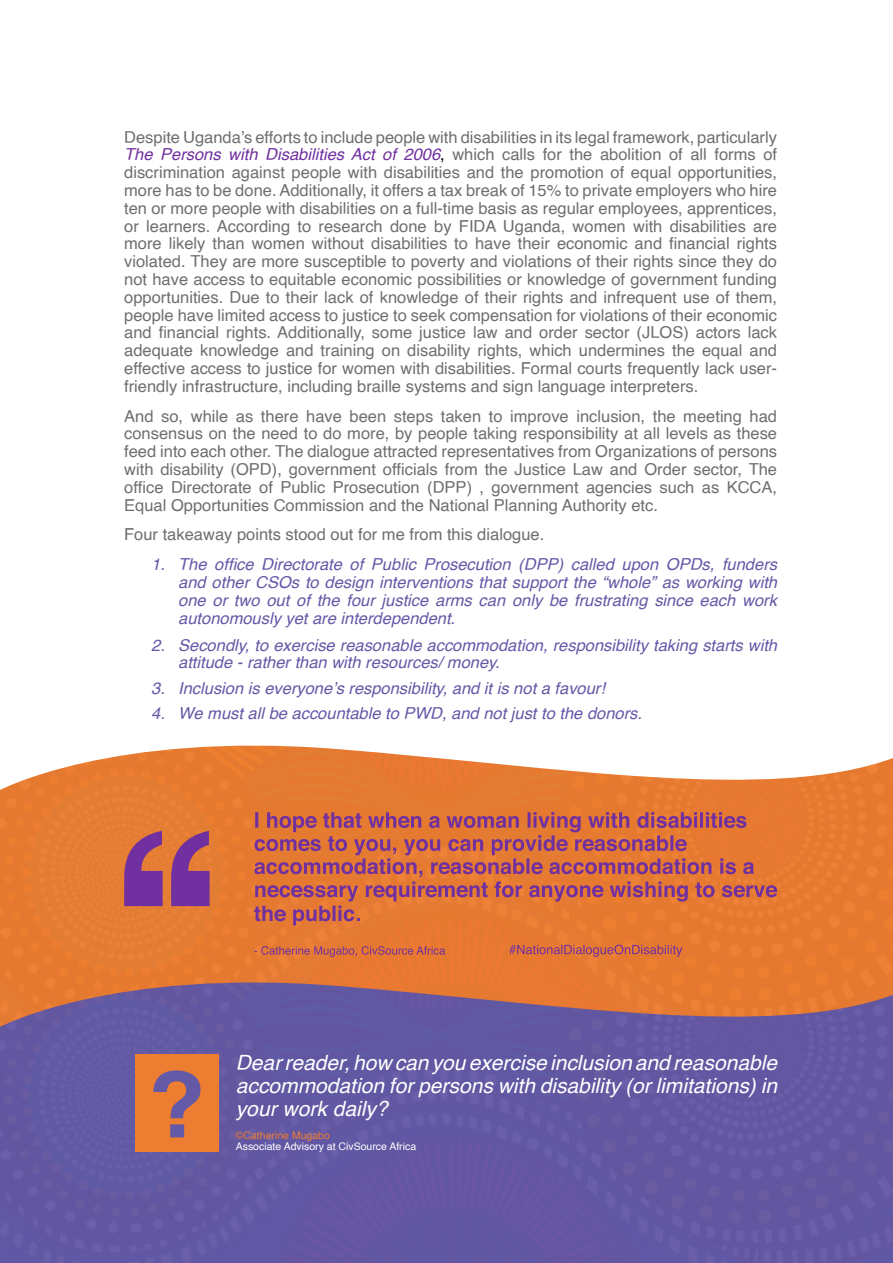
<style>
.page{position:relative;width:893px;height:1263px;background:#fff}
.page>*{position:absolute;margin:0;border:0;box-sizing:border-box;transform-origin:0 0}
.t1{font:italic 21px/22.6px "Helvetica";color:#fff;text-align:justify}
.t2{font:16.5px/17.9px "Helvetica";color:#6d6e71;text-align:justify}
.t3{font:italic 16.5px/17.9px "Helvetica";color:#6459a7;text-align:justify}
.t4{font:10.5px "Helvetica";color:#fff}
.t5{font:10.5px "Helvetica";color:#ed7d31}
.s1{font-style:italic;color:#7030a0}
.s2{color:#000}
</style>
<div class="page">
<img style="left:0;top:746px;width:893px;height:222px">
<div style="left:0;top:968px;width:893px;height:14px;background:#e67930"></div>
<img style="left:0;top:982px;width:893px;height:281px">
<div style="left:135px;top:1054px;width:84px;height:98px;background:#ed7d31"></div>
<svg style="left:509px;top:945px;width:173px;height:12px;background:#c8664d"></svg>
<svg style="left:254px;top:946px;width:191px;height:11px;background:#cc6949"></svg>
<svg style="left:124px;top:831px;width:86px;height:75px;background:#9a4b79"></svg>
<svg style="left:153px;top:1070px;width:47px;height:67px"></svg>
<svg style="left:254px;top:812px;width:523px;height:113px;background:#cc6a49"></svg>
<p class="t2" style="left:124px;top:128px;width:654px">Despite Uganda’s efforts to include people with disabilities in its legal framework, particularly <span class="s1">The Persons with Disabilities Act of 2006</span><span class="s2">,</span> which calls for the abolition of all forms of discrimination against people with disabilities and the promotion of equal opportunities, more has to be done. Additionally, it offers a tax break of 15% to private employers who hire ten or more people with disabilities on a full-time basis as regular employees, apprentices, or learners. According to research done by FIDA Uganda, women with disabilities are more likely than women without disabilities to have their economic and financial rights violated. They are more susceptible to poverty and violations of their rights since they do not have access to equitable economic possibilities or knowledge of government funding opportunities. Due to their lack of knowledge of their rights and infrequent use of them, people have limited access to justice to seek compensation for violations of their economic and financial rights. Additionally, some justice law and order sector (JLOS) actors lack adequate knowledge and training on disability rights, which undermines the equal and effective access to justice for women with disabilities. Formal courts frequently lack user&shy;friendly infrastructure, including braille systems and sign language interpreters.</p>
<p class="t2" style="left:124px;top:407px;width:654px">And so, while as there have been steps taken to improve inclusion, the meeting had consensus on the need to do more, by people taking responsibility at all levels as these feed into each other. The dialogue attracted representatives from Organizations of persons with disability (OPD), government officials from the Justice Law and Order sector, The office Directorate of Public Prosecution (DPP) , government agencies such as KCCA, Equal Opportunities Commission and the National Planning Authority etc.</p>
<p class="t2" style="left:124px;top:526px;width:422px">Four takeaway points stood out for me from this dialogue.</p>
<p class="t3" style="left:178px;top:556px;width:600px;text-indent:-27px">1. The office Directorate of Public Prosecution (DPP) called upon OPDs, funders and other CSOs to design interventions that support the “whole” as working with one or two out of the four justice arms can only be frustrating since each work autonomously yet are interdependent.</p>
<p class="t3" style="left:178px;top:636px;width:600px;text-indent:-27px">2. Secondly, to exercise reasonable accommodation, responsibility taking starts with attitude - rather than with resources/ money.</p>
<p class="t3" style="left:151px;top:680px;width:455px">3. Inclusion is everyone’s responsibility, and it is not a favour!</p>
<p class="t3" style="left:151px;top:705px;width:492px">4. We must all be accountable to PWD, and not just to the donors.</p>
<p class="t1" style="left:236px;top:1052px;width:543px">Dear reader, how can you exercise inclusion and reasonable accommodation for persons with disability (or limitations) in your work daily?</p>
<p class="t5" style="left:236px;top:1127px;width:96px">©Catherine Mugabo</p>
<p class="t4" style="left:236px;top:1138px;width:182px">Associate Advisory at CivSource Africa</p>
</div>
